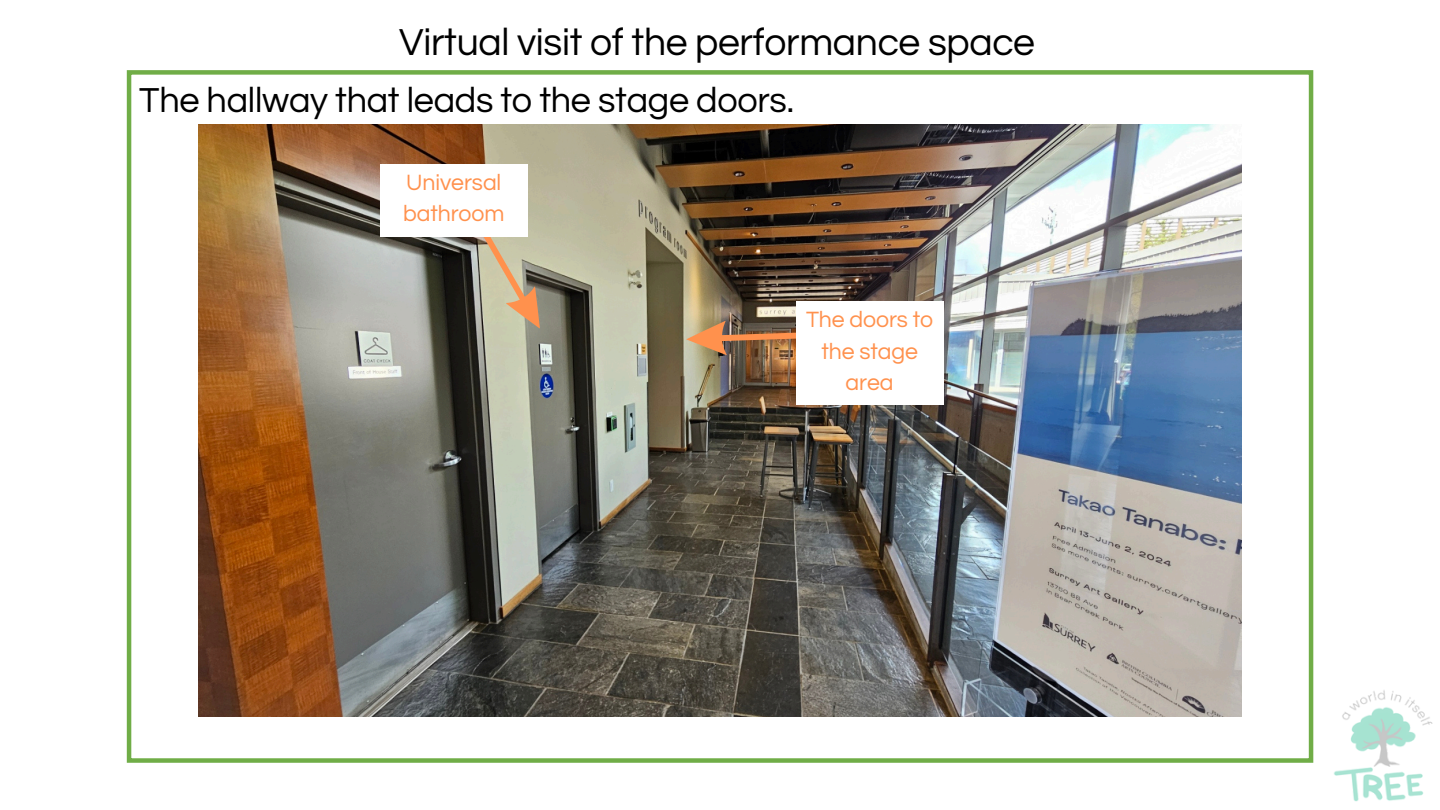
<style>
.page{position:relative;width:1440px;height:810px;background:#fff}
.page>*{position:absolute;margin:0;border:0;box-sizing:border-box;transform-origin:0 0}
.t1{font:39px "Questrial";letter-spacing:-.01em;color:#000}
.t2{font:36px "Questrial";letter-spacing:-.01em;color:#000}
.t3{font:23.1px/31.5px "Questrial";letter-spacing:-.005em;color:#ff914d}
</style>
<div class="page">
<div style="left:127px;top:70px;width:1186px;height:693px;border:4px solid #70ad47"></div>
<img style="left:1302px;top:669px;width:131px;height:133px">
<img style="left:198px;top:125px;width:1043px;height:592px">
<svg style="left:466px;top:217px;width:89px;height:120px;background:#aea288"></svg>
<div style="left:380px;top:165px;width:148px;height:72px;background:#fff"></div>
<img style="left:686px;top:318px;width:110px;height:39px">
<div style="left:796px;top:301px;width:148px;height:104px;background:#fff"></div>
<h1 class="t1" style="left:399px;top:23px;width:637px">Virtual visit of the performance space</h1>
<p class="t2" style="left:139px;top:83px;width:656px">The hallway that leads to the stage doors.</p>
<p class="t3" style="left:403px;top:167px;width:103px">Universal bathroom</p>
<p class="t3" style="left:806px;top:304px;width:129px;text-align:center">The doors to the stage area</p>
</div>
